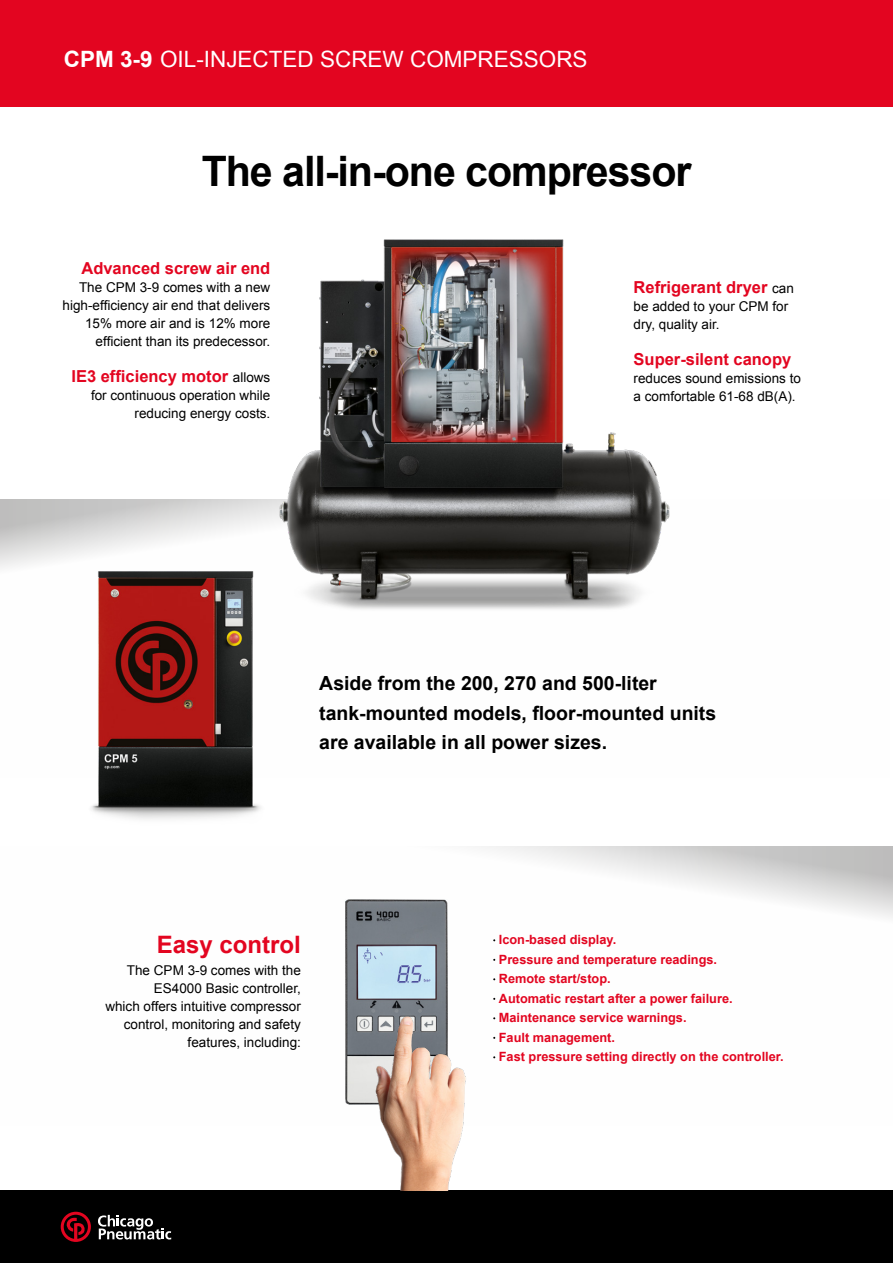
<style>
.page{position:relative;width:893px;height:1263px;background:#fff}
.page>*{position:absolute;margin:0;border:0;box-sizing:border-box;transform-origin:0 0}
.Headline{font:700 42px "Arial";letter-spacing:-.025em;color:#000}
.Headline-2{font:700 24px "Arial";color:#e30520}
.t1{font:22.5px "Arial";color:#fff}
.Introduction{font:700 19.5px/29.7px "Arial";color:#000}
.t2{font:700 16.5px "Arial";color:#e30520}
.t3{font:13.5px/18px "Arial";color:#000;text-align:right}
.Body_Text{font:700 12.75px "Arial";color:#e30520}
.s1{font-weight:700}
.s2{font-weight:400;font-size:13.5px;color:#000}
</style>
<div class="page">
<div style="left:0;top:1191px;width:893px;height:72px;background:#000"></div>
<svg style="left:98px;top:1215px;width:73px;height:24px"></svg>
<svg style="left:61px;top:1212px;width:30px;height:30px"></svg>
<svg style="left:347px;top:847px;width:545px;height:212px"></svg>
<svg style="left:0;top:499px;width:277px;height:69px;background:#d7d7d7"></svg>
<img style="left:277px;top:239px;width:393px;height:371px">
<img style="left:345px;top:900px;width:102px;height:75px">
<img style="left:328px;top:975px;width:165px;height:216px">
<img style="left:5px;top:538px;width:314px;height:282px">
<div style="left:0;top:0;width:893px;height:107px;background:#e30520"></div>
<h3 class="t1" style="left:64px;top:45px;width:525px"><span class="s1">CPM 3-9</span> OIL-INJECTED SCREW COMPRESSORS</h3>
<p class="Headline" style="left:202px;top:144px;width:491px">The all-in-one compressor</p>
<p class="t2" style="left:81px;top:257px;width:190px">Advanced screw air end</p>
<p class="t3" style="left:62px;top:278px;width:209px">The CPM 3-9 comes with a new high-efficiency air end that delivers<br>15% more air and is 12% more efficient than its predecessor.</p>
<p class="t2" style="left:71px;top:365px;width:200px">IE3 efficiency motor <span class="s2">allows</span></p>
<p class="t3" style="left:91px;top:386px;width:181px">for continuous operation while reducing energy costs.</p>
<p class="t2" style="left:634px;top:276px;width:162px">Refrigerant dryer <span class="s2">can</span></p>
<p class="t3" style="left:634px;top:297px;width:156px;text-align:left">be added to your CPM for dry, quality air.</p>
<p class="t2" style="left:634px;top:348px;width:159px">Super-silent canopy</p>
<p class="t3" style="left:634px;top:369px;width:169px;text-align:left">reduces sound emissions to a comfortable 61-68 dB(A).</p>
<p class="Introduction" style="left:319px;top:669px;width:398px">Aside from the 200, 270 and 500-liter tank-mounted models, floor-mounted units are available in all power sizes.</p>
<p class="Headline-2" style="left:157px;top:928px;width:146px">Easy control</p>
<p class="t3" style="left:105px;top:961px;width:197px">The CPM 3-9 comes with the<br>ES4000 Basic controller,<br>which offers intuitive compressor control, monitoring and safety features, including:</p>
<p class="Body_Text" style="left:499px;top:931px;width:119px">Icon-based display.</p>
<p class="Body_Text" style="left:499px;top:951px;width:220px">Pressure and temperature readings.</p>
<p class="Body_Text" style="left:499px;top:970px;width:113px">Remote start/stop.</p>
<p class="Body_Text" style="left:499px;top:990px;width:235px">Automatic restart after a power failure.</p>
<p class="Body_Text" style="left:499px;top:1009px;width:189px">Maintenance service warnings.</p>
<p class="Body_Text" style="left:499px;top:1029px;width:118px">Fault management.</p>
<p class="Body_Text" style="left:499px;top:1048px;width:286px">Fast pressure setting directly on the controller.</p>
</div>
